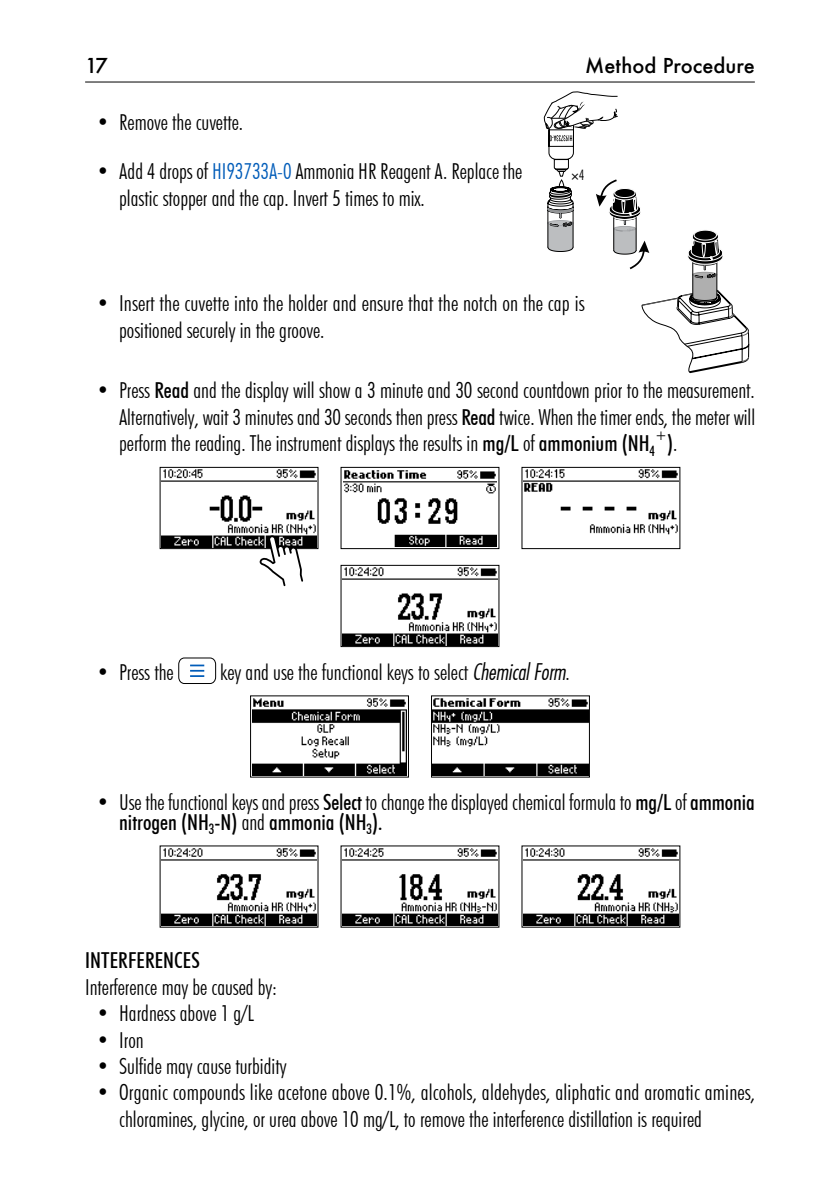
<style>
.page{position:relative;width:840px;height:1191px;background:#fff}
.page>*{position:absolute;margin:0;border:0;box-sizing:border-box;transform-origin:0 0}
.t1{font:300 condensed 22px/26.4px "Futura BT";color:#000}
.t2{font:500 condensed 22px "Futura BT";letter-spacing:.005em;color:#000}
.t3{font:500 20px "Futura";color:#000}
.t4{font:500 condensed 14.4px "Futura BT";color:#000}
.t5{font:300 condensed 14.4px "Futura BT";color:#000}
.s1{color:#005cb9}
.s2{font-weight:500}
.s3{font-weight:300}
.s4{font-family:"Futura Lt Cn BT Italic";font-weight:400;font-stretch:normal}
</style>
<div class="page">
<hr style="left:85px;top:82px;width:669px;height:1px;background:#000">
<img style="left:161px;top:469px;width:155px;height:78px">
<div style="left:159px;top:467px;width:159px;height:82px;border:1px solid #000"></div>
<img style="left:343px;top:470px;width:153px;height:76px">
<div style="left:340px;top:467px;width:159px;height:82px;border:1px solid #000"></div>
<img style="left:523px;top:469px;width:155px;height:66px">
<div style="left:521px;top:467px;width:159px;height:82px;border:1px solid #000"></div>
<img style="left:342px;top:567px;width:155px;height:78px">
<div style="left:340px;top:565px;width:159px;height:82px;border:1px solid #000"></div>
<svg style="left:178px;top:658px;width:38px;height:25px"></svg>
<img style="left:252px;top:698px;width:154px;height:77px">
<div style="left:250px;top:695px;width:159px;height:82px;border:1px solid #000"></div>
<img style="left:433px;top:698px;width:154px;height:77px">
<div style="left:431px;top:695px;width:158px;height:82px;border:1px solid #000"></div>
<img style="left:161px;top:848px;width:155px;height:77px">
<div style="left:159px;top:845px;width:159px;height:82px;border:1px solid #000"></div>
<img style="left:342px;top:848px;width:155px;height:77px">
<div style="left:340px;top:845px;width:159px;height:82px;border:1px solid #000"></div>
<img style="left:523px;top:848px;width:155px;height:77px">
<div style="left:521px;top:845px;width:159px;height:82px;border:1px solid #000"></div>
<svg style="left:259px;top:535px;width:44px;height:51px"></svg>
<svg style="left:544px;top:92px;width:205px;height:282px"></svg>
<p class="t3" style="left:85px;top:52px;width:24px">17</p>
<p class="t3" style="left:584px;top:52px;width:171px">Method Procedure</p>
<p class="t1" style="left:96px;top:109px;width:148px">• Remove the cuvette.</p>
<p class="t1" style="left:119px;top:158px;width:404px;text-indent:-23px">• Add 4 drops of <span class="s1">HI93733A-0</span> Ammonia HR Reagent A. Replace the plastic stopper and the cap. Invert 5 times to mix.</p>
<p class="t5" style="left:578px;top:166px;width:7px">4</p>
<p class="t1" style="left:119px;top:290px;width:466px;text-indent:-23px">• Insert the cuvette into the holder and ensure that the notch on the cap is positioned securely in the groove.</p>
<p class="t1" style="left:119px;top:377px;width:637px;text-align:justify;text-indent:-23px">• Press <span class="s2">Read</span> and the display will show a 3 minute and 30 second countdown prior to the measurement.<br>Alternatively, wait 3 minutes and 30 seconds then press <span class="s2">Read</span> twice. When the timer ends, the meter will perform the reading. The instrument displays the results in <span class="s2">mg/L</span> of <span class="s2">ammonium (NH</span><sub>4</sub></p>
<p class="t4" style="left:654px;top:426px;width:13px">+</p>
<p class="t2" style="left:666px;top:430px;width:12px">)<span class="s3">.</span></p>
<p class="t1" style="left:96px;top:658px;width:79px">• Press the</p>
<p class="t1" style="left:220px;top:658px;width:350px">key and use the functional keys to select <span class="s4">Chemical Form</span>.</p>
<p class="t1" style="left:119px;top:791px;width:636px;line-height:20px;text-indent:-23px">• Use the functional keys and press <span class="s2">Select</span> to change the displayed chemical formula to <span class="s2">mg/L</span> of <span class="s2">ammonia nitrogen (NH</span><sub>3</sub><span class="s2">-N)</span> and <span class="s2">ammonia (NH</span><sub>3</sub><span class="s2">).</span></p>
<p class="t2" style="left:85px;top:947px;width:116px">INTERFERENCES</p>
<p class="t1" style="left:85px;top:973px;width:193px">Interference may be caused by:</p>
<p class="t1" style="left:96px;top:1000px;width:159px">• Hardness above 1 g/L</p>
<p class="t1" style="left:96px;top:1026px;width:49px">• Iron</p>
<p class="t1" style="left:96px;top:1052px;width:191px">• Sulfide may cause turbidity</p>
<p class="t1" style="left:119px;top:1079px;width:637px;text-indent:-23px">• Organic compounds like acetone above 0.1%, alcohols, aldehydes, aliphatic and aromatic amines, chloramines, glycine, or urea above 10 mg/L, to remove the interference distillation is required</p>
</div>
